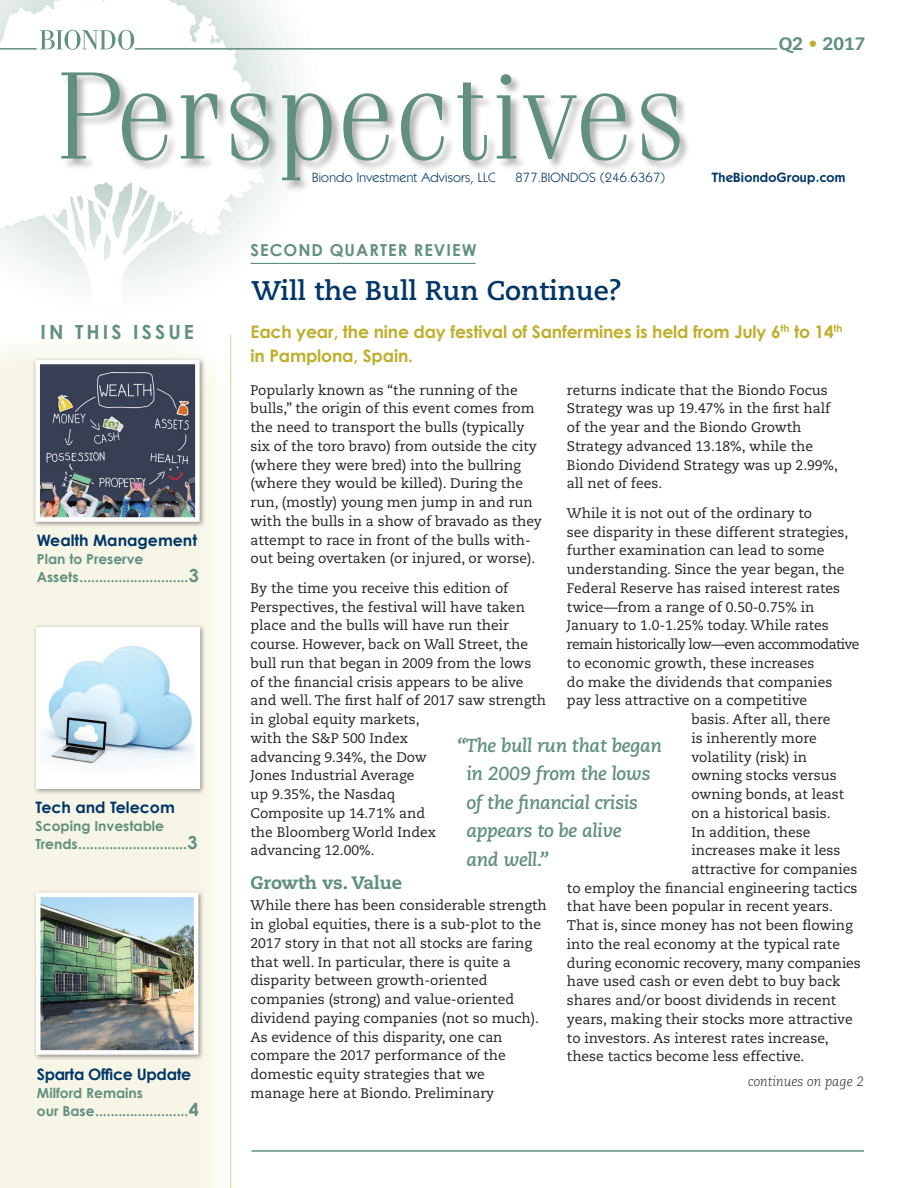
<style>
.page{position:relative;width:918px;height:1188px;background:#fff}
.page>*{position:absolute;margin:0;border:0;box-sizing:border-box;transform-origin:0 0}
.t1{font:300 124.5px "Fenice";color:#619080}
.t2{font:700 27px "Caecilia";color:#003667}
.t3{font:700 19.5px "Century Gothic";letter-spacing:.16em;color:#619080}
.t4{font:italic 700 18.75px/28.5px "Caecilia";letter-spacing:-.02em;color:#619080}
.t5{font:800 18px "Caecilia";color:#619080}
.t6{font:700 17.25px/24px "Century Gothic";letter-spacing:-.01em;color:#bfaf2b}
.t7{font:700 16.5px "Century Gothic";letter-spacing:.06em;color:#619080}
.t8{font:700 15.75px "Century Gothic";color:#003667}
.t9{font:700 15.75px "Century Gothic";letter-spacing:-.02em;color:#003667}
.t10{font:13.8px/18.8px "Caecilia";color:#231f20}
.t11{font:700 13.8px/18px "Century Gothic";color:#619080}
.t12{font:13.8px "Caecilia";letter-spacing:-.04em;color:#231f20}
.t13{font:13.5px "Kabel IT Cby BT";letter-spacing:.02em;color:#003667}
.t14{font:600 13.5px "Kabel IT Cby BT";letter-spacing:.02em;color:#003667}
.t15{font:italic 300 13.5px "Caecilia";color:#231f20}
.s1{color:#bfaf2b}
.s2{font-size:18px}
</style>
<div class="page">
<div style="left:0;top:334px;width:232px;height:854px;background:#fbfaf3"></div>
<div style="left:0;top:367px;width:199px;height:821px;background:#f7f5e6"></div>
<svg style="left:258px;top:4px;width:67px;height:259px"></svg>
<svg style="left:0;top:0;width:264px;height:236px"></svg>
<hr style="left:230px;top:335px;width:1px;height:853px;background:#bfaf2b">
<hr style="left:135px;top:48px;width:642px;height:2px;background:#619080">
<svg style="left:0;top:11px;width:258px;height:276px"></svg>
<hr style="left:0;top:48px;width:37px;height:2px;background:#619080">
<div style="left:61px;top:72px;width:630px;height:120px;background:#231f20;opacity:.35"></div>
<hr style="left:251px;top:1150px;width:613px;height:2px;background:#619080">
<div style="left:33px;top:357px;width:172px;height:171px;background:#231f20;opacity:.45"></div>
<svg style="left:33px;top:358px;width:169px;height:166px;background:#666b78"></svg>
<div style="left:33px;top:890px;width:171px;height:170px;background:#231f20;opacity:.45"></div>
<img style="left:34px;top:890px;width:167px;height:167px">
<hr style="left:251px;top:263px;width:225px;height:1px;background:#619080">
<div style="left:33px;top:624px;width:173px;height:171px;background:#231f20;opacity:.45"></div>
<svg style="left:34px;top:625px;width:168px;height:166px"></svg>
<hr style="left:0;top:919px;width:1px;height:39px;background:#f7f5e6">
<h3 class="t5" style="left:779px;top:33px;width:88px">Q2 <span class="s1">•</span> 2017</h3>
<h1 class="t1" style="left:54px;top:43px;width:633px">Perspectives</h1>
<p class="t13" style="left:312px;top:169px;width:185px">Biondo Investment Advisors, LLC</p>
<p class="t13" style="left:515px;top:169px;width:151px">877.BIONDOS (246.6367)</p>
<p class="t14" style="left:712px;top:169px;width:135px">TheBiondoGroup.com</p>
<p class="t7" style="left:251px;top:240px;width:227px">SECOND QUARTER REVIEW</p>
<h3 class="t3" style="left:40px;top:320px;width:155px">IN THIS ISSUE</h3>
<p class="t8" style="left:37px;top:530px;width:162px">Wealth Management</p>
<p class="t11" style="left:37px;top:550px;width:163px">Plan to Preserve<br>Assets............................<span class="s2">3</span></p>
<p class="t8" style="left:36px;top:798px;width:141px">Tech and Telecom</p>
<p class="t11" style="left:36px;top:817px;width:163px">Scoping Investable<br>Trends............................<span class="s2">3</span></p>
<p class="t9" style="left:37px;top:1065px;width:156px">Sparta Office Update</p>
<p class="t11" style="left:37px;top:1084px;width:163px">Milford Remains<br>our Base........................<span class="s2">4</span></p>
<h2 class="t2" style="left:251px;top:275px;width:372px">Will the Bull Run Continue?</h2>
<p class="t6" style="left:251px;top:319px;width:593px">Each year, the nine day festival of Sanfermines is held from July 6<sup>th</sup> to 14<sup>th </sup>in Pamplona, Spain.</p>
<p class="t10" style="left:567px;top:381px;width:273px">returns indicate that the Biondo Focus Strategy was up 19.47% in the first half of the year and the Biondo Growth Strategy advanced 13.18%, while the Biondo Dividend Strategy was up 2.99%, all net of fees.</p>
<p class="t10" style="left:567px;top:504px;width:247px">While it is not out of the ordinary to</p>
<p class="t10" style="left:567px;top:523px;width:283px">see disparity in these different strategies,</p>
<p class="t10" style="left:567px;top:541px;width:259px">further examination can lead to some</p>
<p class="t10" style="left:567px;top:560px;width:279px">understanding. Since the year began, the</p>
<p class="t10" style="left:567px;top:579px;width:275px">Federal Reserve has raised interest rates</p>
<p class="t10" style="left:567px;top:598px;width:249px">twice—from a range of 0.50-0.75% in</p>
<p class="t10" style="left:567px;top:616px;width:263px">January to 1.0-1.25% today. While rates</p>
<p class="t12" style="left:567px;top:636px;width:294px">remain historically low—even accommodative</p>
<p class="t10" style="left:567px;top:654px;width:249px">to economic growth, these increases</p>
<p class="t10" style="left:567px;top:673px;width:267px">do make the dividends that companies</p>
<p class="t10" style="left:567px;top:691px;width:242px">pay less attractive on a competitive</p>
<p class="t10" style="left:691px;top:710px;width:141px">basis. After all, there</p>
<p class="t10" style="left:691px;top:729px;width:127px">is inherently more</p>
<p class="t10" style="left:691px;top:748px;width:117px">volatility (risk) in</p>
<p class="t10" style="left:691px;top:766px;width:147px">owning stocks versus</p>
<p class="t10" style="left:691px;top:785px;width:154px">owning bonds, at least</p>
<p class="t10" style="left:691px;top:804px;width:141px">on a historical basis.</p>
<p class="t10" style="left:691px;top:823px;width:121px">In addition, these</p>
<p class="t10" style="left:691px;top:841px;width:150px">increases make it less</p>
<p class="t10" style="left:691px;top:860px;width:167px">attractive for companies</p>
<p class="t10" style="left:567px;top:879px;width:292px">to employ the financial engineering tactics</p>
<p class="t10" style="left:567px;top:898px;width:268px">that have been popular in recent years.</p>
<p class="t10" style="left:567px;top:916px;width:287px">That is, since money has not been flowing</p>
<p class="t10" style="left:567px;top:935px;width:275px">into the real economy at the typical rate</p>
<p class="t10" style="left:567px;top:954px;width:295px">during economic recovery, many companies</p>
<p class="t10" style="left:567px;top:973px;width:275px">have used cash or even debt to buy back</p>
<p class="t10" style="left:567px;top:991px;width:271px">shares and/or boost dividends in recent</p>
<p class="t10" style="left:567px;top:1010px;width:287px">years, making their stocks more attractive</p>
<p class="t10" style="left:567px;top:1029px;width:263px">to investors. As interest rates increase,</p>
<p class="t10" style="left:567px;top:1048px;width:239px">these tactics become less effective.</p>
<p class="t10" style="left:251px;top:381px;width:293px">Popularly known as “the running of the bulls,” the origin of this event comes from the need to transport the bulls (typically six of the toro bravo) from outside the city (where they were bred) into the bullring (where they would be killed). During the run, (mostly) young men jump in and run with the bulls in a show of bravado as they attempt to race in front of the bulls with&shy;out being overtaken (or injured, or worse).</p>
<p class="t10" style="left:251px;top:579px;width:297px">By the time you receive this edition of<br>Perspectives, the festival will have taken place and the bulls will have run their course. However, back on Wall Street, the bull run that began in 2009 from the lows of the financial crisis appears to be alive and well. The first half of 2017 saw strength in global equity markets,<br>with the S&amp;P 500 Index<br>advancing 9.34%, the Dow<br>Jones Industrial Average<br>up 9.35%, the Nasdaq<br>Composite up 14.71% and<br>the Bloomberg World Index<br>advancing 12.00%.</p>
<h3 class="t5" style="left:251px;top:872px;width:153px">Growth vs. Value</h3>
<p class="t10" style="left:251px;top:897px;width:298px">While there has been considerable strength in global equities, there is a sub-plot to the 2017 story in that not all stocks are faring that well. In particular, there is quite a disparity between growth-oriented companies (strong) and value-oriented dividend paying companies (not so much).<br>As evidence of this disparity, one can compare the 2017 performance of the domestic equity strategies that we<br>manage here at Biondo. Preliminary</p>
<h3 class="t4" style="left:466px;top:731px;width:197px;text-indent:-9px">“The bull run that began in 2009 from the lows of the financial crisis appears to be alive<br>and well.”</h3>
<p class="t15" style="left:748px;top:1074px;width:117px">continues on page 2</p>
</div>
